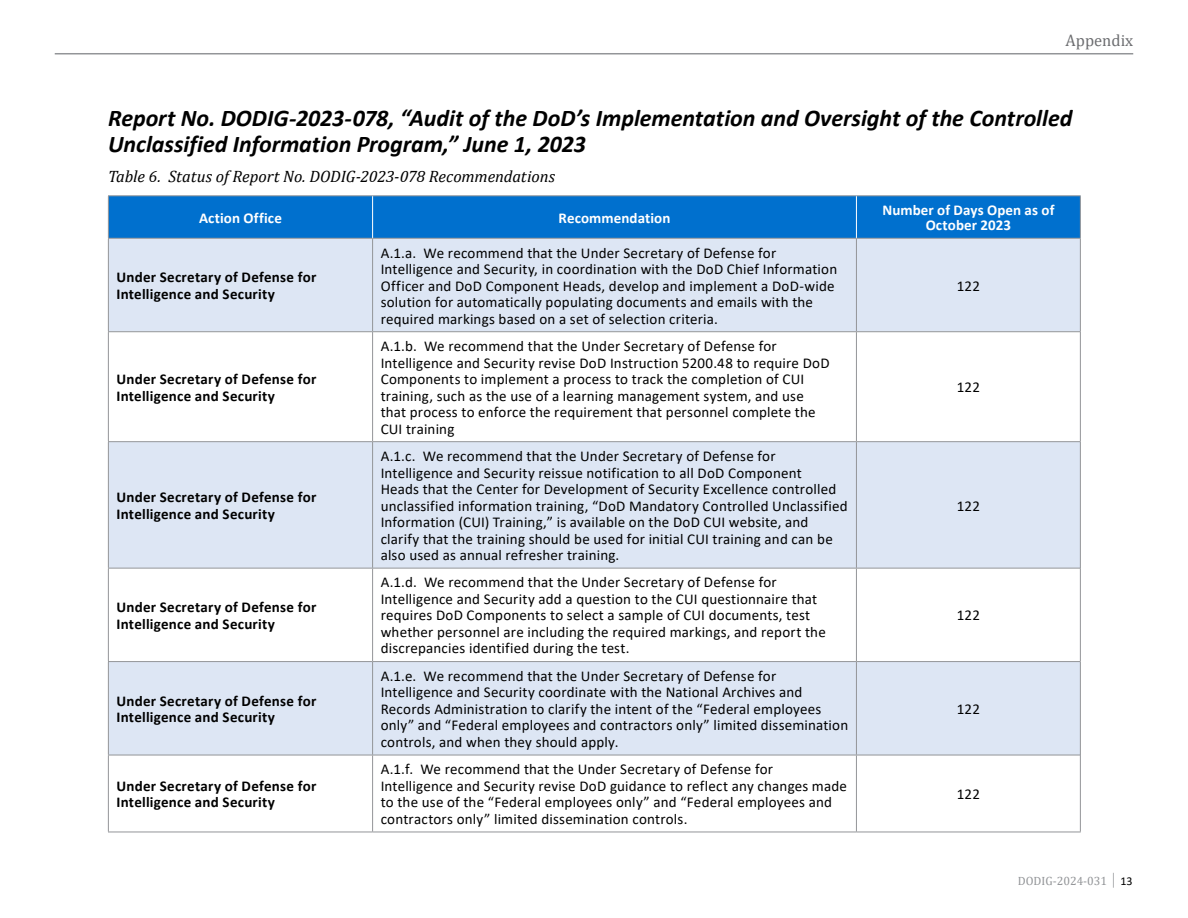
<style>
.page{position:relative;width:1188px;height:918px;background:#fff}
.page>*{position:absolute;margin:0;border:0;box-sizing:border-box;transform-origin:0 0}
.t1{font:italic 700 24px/25.5px "Calibri";letter-spacing:-.005em;color:#000}
.t2{font:italic 16.5px "Cambria";letter-spacing:-.005em;color:#000}
.t3{font:16.5px "Cambria";color:#6d6e71}
.t4{font:15px/16.5px "Calibri";letter-spacing:.015em;color:#000}
.t5{font:700 15px/16.5px "Calibri";letter-spacing:.015em;color:#000}
.t6{font:700 15px/15px "Calibri";letter-spacing:.005em;color:#fff;text-align:center}
.t7{font:12px "Cambria";color:#939598}
.s1{font-family:"Calibri";color:#000}
</style>
<div class="page">
<hr style="left:55px;top:53px;width:1078px;height:1px;background:#939598">
<div style="left:109px;top:196px;width:971px;height:42px;background:#0070ce"></div>
<div style="left:109px;top:239px;width:971px;height:92px;background:#dde6f4"></div>
<svg style="left:109px;top:332px;width:971px;height:500px"></svg>
<hr style="left:108px;top:195px;width:265px;height:1px;background:#939598">
<hr style="left:108px;top:196px;width:1px;height:42px;background:#939598">
<hr style="left:373px;top:195px;width:483px;height:1px;background:#939598">
<hr style="left:856px;top:195px;width:225px;height:1px;background:#939598">
<hr style="left:108px;top:238px;width:265px;height:1px;background:#939598">
<hr style="left:373px;top:238px;width:483px;height:1px;background:#939598">
<hr style="left:856px;top:238px;width:225px;height:1px;background:#939598">
<hr style="left:1080px;top:239px;width:1px;height:93px;background:#939598">
<hr style="left:108px;top:332px;width:1px;height:109px;background:#939598">
<hr style="left:372px;top:332px;width:1px;height:109px;background:#939598">
<hr style="left:856px;top:332px;width:1px;height:109px;background:#939598">
<hr style="left:1080px;top:332px;width:1px;height:110px;background:#939598">
<hr style="left:1080px;top:442px;width:1px;height:126px;background:#939598">
<hr style="left:108px;top:569px;width:1px;height:92px;background:#939598">
<hr style="left:372px;top:569px;width:1px;height:92px;background:#939598">
<hr style="left:856px;top:569px;width:1px;height:92px;background:#939598">
<hr style="left:1080px;top:568px;width:1px;height:94px;background:#939598">
<hr style="left:1080px;top:662px;width:1px;height:93px;background:#939598">
<hr style="left:108px;top:755px;width:1px;height:77px;background:#939598">
<hr style="left:372px;top:755px;width:1px;height:77px;background:#939598">
<hr style="left:856px;top:755px;width:1px;height:77px;background:#939598">
<hr style="left:1080px;top:755px;width:1px;height:77px;background:#939598">
<hr style="left:372px;top:196px;width:1px;height:42px;background:#fff">
<hr style="left:856px;top:196px;width:1px;height:42px;background:#fff">
<hr style="left:108px;top:239px;width:1px;height:92px;background:#939598">
<hr style="left:372px;top:239px;width:1px;height:92px;background:#939598">
<hr style="left:856px;top:239px;width:1px;height:92px;background:#939598">
<hr style="left:108px;top:331px;width:265px;height:1px;background:#939598">
<hr style="left:373px;top:331px;width:483px;height:1px;background:#939598">
<hr style="left:856px;top:331px;width:224px;height:1px;background:#939598">
<hr style="left:108px;top:441px;width:265px;height:1px;background:#939598">
<hr style="left:108px;top:442px;width:1px;height:126px;background:#939598">
<hr style="left:373px;top:441px;width:483px;height:1px;background:#939598">
<hr style="left:372px;top:442px;width:1px;height:126px;background:#939598">
<hr style="left:856px;top:441px;width:224px;height:1px;background:#939598">
<hr style="left:856px;top:442px;width:1px;height:126px;background:#939598">
<hr style="left:108px;top:568px;width:265px;height:1px;background:#939598">
<hr style="left:373px;top:568px;width:483px;height:1px;background:#939598">
<hr style="left:856px;top:568px;width:224px;height:1px;background:#939598">
<hr style="left:108px;top:661px;width:265px;height:1px;background:#939598">
<hr style="left:108px;top:662px;width:1px;height:93px;background:#939598">
<hr style="left:373px;top:661px;width:483px;height:1px;background:#939598">
<hr style="left:372px;top:662px;width:1px;height:93px;background:#939598">
<hr style="left:856px;top:661px;width:224px;height:1px;background:#939598">
<hr style="left:856px;top:662px;width:1px;height:93px;background:#939598">
<hr style="left:108px;top:755px;width:265px;height:1px;background:#939598">
<hr style="left:373px;top:755px;width:483px;height:1px;background:#939598">
<hr style="left:856px;top:755px;width:224px;height:1px;background:#939598">
<hr style="left:108px;top:832px;width:265px;height:1px;background:#939598">
<hr style="left:373px;top:832px;width:483px;height:1px;background:#939598">
<hr style="left:856px;top:832px;width:225px;height:1px;background:#939598">
<hr style="left:1080px;top:196px;width:1px;height:42px;background:#939598">
<p class="t3" style="left:1066px;top:31px;width:69px">Appendix</p>
<h1 class="t1" style="left:108px;top:104px;width:966px">Report No. DODIG-2023-078, “Audit of the DoD’s Implementation and Oversight of the Controlled<br>Unclassified Information Program,” June 1, 2023</h1>
<p class="t2" style="left:108px;top:165px;width:448px">Table 6. Status of Report No. DODIG-2023-078 Recommendations</p>
<p class="t6" style="left:199px;top:210px;width:84px">Action Office</p>
<p class="t6" style="left:559px;top:210px;width:113px">Recommendation</p>
<p class="t6" style="left:882px;top:203px;width:174px">Number of Days Open as of<br>October 2023</p>
<p class="t5" style="left:116px;top:269px;width:201px">Under Secretary of Defense for<br>Intelligence and Security</p>
<p class="t5" style="left:116px;top:371px;width:201px">Under Secretary of Defense for<br>Intelligence and Security</p>
<p class="t5" style="left:116px;top:489px;width:201px">Under Secretary of Defense for<br>Intelligence and Security</p>
<p class="t5" style="left:116px;top:599px;width:201px">Under Secretary of Defense for<br>Intelligence and Security</p>
<p class="t5" style="left:116px;top:692px;width:201px">Under Secretary of Defense for<br>Intelligence and Security</p>
<p class="t5" style="left:116px;top:777px;width:201px">Under Secretary of Defense for<br>Intelligence and Security</p>
<p class="t4" style="left:381px;top:244px;width:458px">A.1.a. We recommend that the Under Secretary of Defense for Intelligence and Security, in coordination with the DoD Chief Information Officer and DoD Component Heads, develop and implement a DoD‑wide solution for automatically populating documents and emails with the required markings based on a set of selection criteria.</p>
<p class="t4" style="left:381px;top:337px;width:450px">A.1.b. We recommend that the Under Secretary of Defense for Intelligence and Security revise DoD Instruction 5200.48 to require DoD Components to implement a process to track the completion of CUI training, such as the use of a learning management system, and use that process to enforce the requirement that personnel complete the CUI training</p>
<p class="t4" style="left:381px;top:447px;width:469px">A.1.c. We recommend that the Under Secretary of Defense for Intelligence and Security reissue notification to all DoD Component<br>Heads that the Center for Development of Security Excellence controlled unclassified information training, “DoD Mandatory Controlled Unclassified Information (CUI) Training,” is available on the DoD CUI website, and clarify that the training should be used for initial CUI training and can be also used as annual refresher training.</p>
<p class="t4" style="left:381px;top:574px;width:447px">A.1.d. We recommend that the Under Secretary of Defense for Intelligence and Security add a question to the CUI questionnaire that requires DoD Components to select a sample of CUI documents, test whether personnel are including the required markings, and report the discrepancies identified during the test.</p>
<p class="t4" style="left:381px;top:667px;width:469px">A.1.e. We recommend that the Under Secretary of Defense for Intelligence and Security coordinate with the National Archives and Records Administration to clarify the intent of the “Federal employees only” and “Federal employees and contractors only” limited dissemination controls, and when they should apply.</p>
<p class="t4" style="left:381px;top:761px;width:468px">A.1.f. We recommend that the Under Secretary of Defense for Intelligence and Security revise DoD guidance to reflect any changes made to the use of the “Federal employees only” and “Federal employees and contractors only” limited dissemination controls.</p>
<p class="t4" style="left:957px;top:277px;width:25px">122</p>
<p class="t4" style="left:957px;top:379px;width:25px">122</p>
<p class="t4" style="left:957px;top:497px;width:25px">122</p>
<p class="t4" style="left:957px;top:607px;width:25px">122</p>
<p class="t4" style="left:957px;top:700px;width:25px">122</p>
<p class="t4" style="left:957px;top:786px;width:25px">122</p>
<p class="t7" style="left:1018px;top:873px;width:116px">DODIG-2024-031 │ <span class="s1">13</span></p>
</div>
